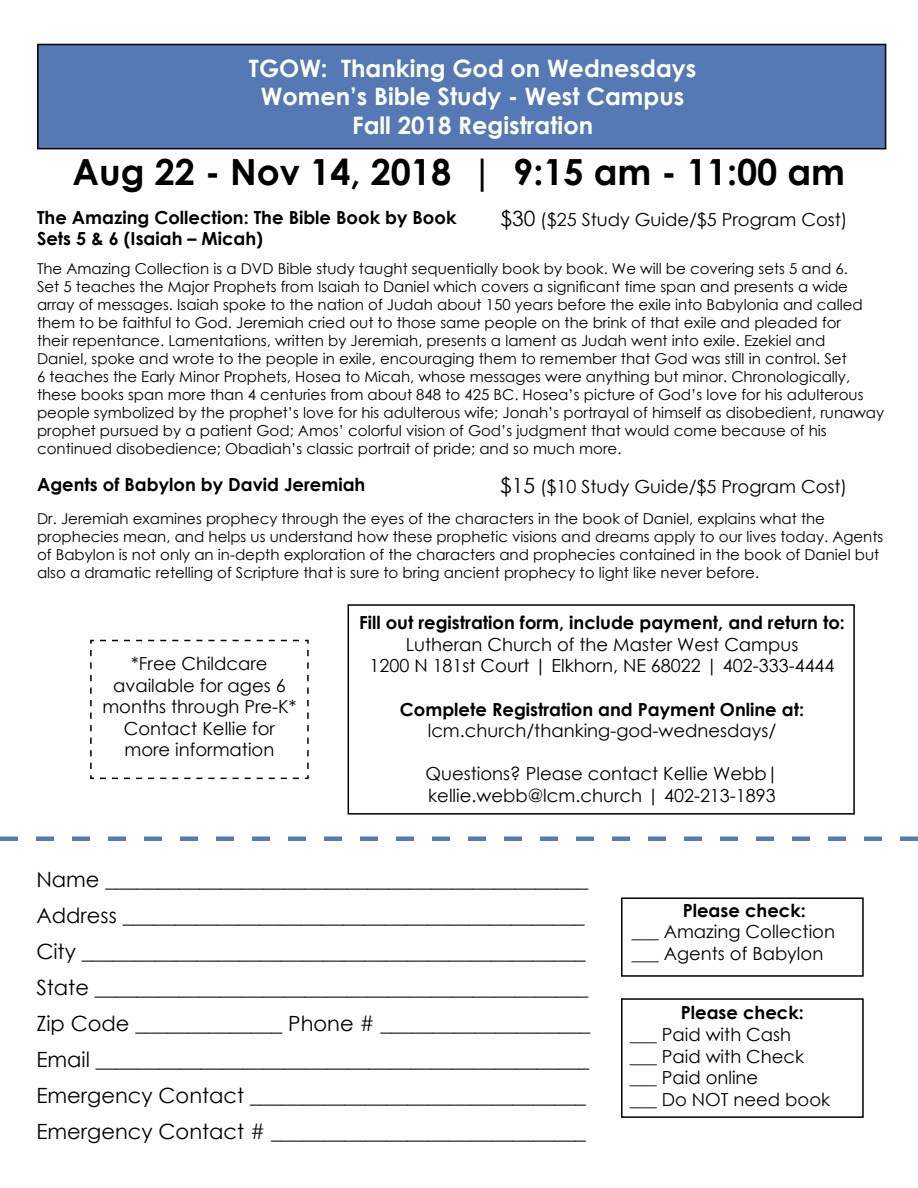
<style>
.page{position:relative;width:918px;height:1188px;background:#fff}
.page>*{position:absolute;margin:0;border:0;box-sizing:border-box;transform-origin:0 0}
.t1{font:700 36px "Century Gothic";color:#000}
.t2{font:700 24px/28.8px "Century Gothic";color:#fff;text-align:center}
.t3{font:21px/36px "Century Gothic";color:#000}
.t4{font:18px/21.6px "Century Gothic";color:#000}
.t5{font:700 18px/21.6px "Century Gothic";color:#000}
.t6{font:15px/18px "Century Gothic";color:#000}
.s1{font-size:21px}
</style>
<div class="page">
<div style="left:37px;top:44px;width:849px;height:105px;background:#5479b5;border:2px solid #000"></div>
<svg style="left:90px;top:639px;width:219px;height:141px"></svg>
<div style="left:348px;top:604px;width:507px;height:211px;border:2px solid #000"></div>
<svg style="left:0;top:836px;width:918px;height:5px"></svg>
<div style="left:621px;top:897px;width:243px;height:80px;border:2px solid #000"></div>
<div style="left:621px;top:998px;width:243px;height:120px;border:2px solid #000"></div>
<h2 class="t2" style="left:249px;top:52px;width:449px">TGOW: Thanking God on Wednesdays<br>Women’s Bible Study - West Campus<br>Fall 2018 Registration</h2>
<h1 class="t1" style="left:73px;top:145px;width:774px">Aug 22 - Nov 14, 2018 | 9:15 am - 11:00 am</h1>
<p class="t5" style="left:37px;top:206px;width:421px">The Amazing Collection: The Bible Book by Book<br>Sets 5 &amp; 6 (Isaiah – Micah)</p>
<p class="t4" style="left:500px;top:209px;width:349px"><span class="s1">$30</span> ($25 Study Guide/$5 Program Cost)</p>
<p class="t6" style="left:37px;top:259px;width:849px">The Amazing Collection is a DVD Bible study taught sequentially book by book. We will be covering sets 5 and 6.<br>Set 5 teaches the Major Prophets from Isaiah to Daniel which covers a significant time span and presents a wide array of messages. Isaiah spoke to the nation of Judah about 150 years before the exile into Babylonia and called them to be faithful to God. Jeremiah cried out to those same people on the brink of that exile and pleaded for<br>their repentance. Lamentations, written by Jeremiah, presents a lament as Judah went into exile. Ezekiel and<br>Daniel, spoke and wrote to the people in exile, encouraging them to remember that God was still in control. Set<br>6 teaches the Early Minor Prophets, Hosea to Micah, whose messages were anything but minor. Chronologically, these books span more than 4 centuries from about 848 to 425 BC. Hosea’s picture of God’s love for his adulterous people symbolized by the prophet’s love for his adulterous wife; Jonah’s portrayal of himself as disobedient, runaway prophet pursued by a patient God; Amos’ colorful vision of God’s judgment that would come because of his continued disobedience; Obadiah’s classic portrait of pride; and so much more.</p>
<p class="t5" style="left:37px;top:473px;width:330px">Agents of Babylon by David Jeremiah</p>
<p class="t4" style="left:500px;top:476px;width:349px"><span class="s1">$15</span> ($10 Study Guide/$5 Program Cost)</p>
<p class="t6" style="left:37px;top:509px;width:848px">Dr. Jeremiah examines prophecy through the eyes of the characters in the book of Daniel, explains what the prophecies mean, and helps us understand how these prophetic visions and dreams apply to our lives today. Agents of Babylon is not only an in-depth exploration of the characters and prophecies contained in the book of Daniel but also a dramatic retelling of Scripture that is sure to bring ancient prophecy to light like never before.</p>
<p class="t4" style="left:102px;top:652px;width:196px;text-align:center">*Free Childcare available for ages 6 months through Pre-K*<br>Contact Kellie for more information</p>
<p class="t5" style="left:359px;top:611px;width:487px">Fill out registration form, include payment, and return to:</p>
<p class="t4" style="left:369px;top:633px;width:467px;text-align:center">Lutheran Church of the Master West Campus<br>1200 N 181st Court | Elkhorn, NE 68022 | 402-333-4444</p>
<p class="t5" style="left:400px;top:697px;width:406px">Complete Registration and Payment Online at:</p>
<p class="t4" style="left:428px;top:720px;width:350px">lcm.church/thanking-god-wednesdays/</p>
<p class="t4" style="left:425px;top:763px;width:355px">Questions? Please contact Kellie Webb| kellie.webb@lcm.church | 402-213-1893</p>
<p class="t3" style="left:36px;top:861px;width:556px">Name ______________________________________________ Address ____________________________________________ City ________________________________________________ State _______________________________________________ Zip Code ______________ Phone # ____________________ Email _______________________________________________ Emergency Contact ________________________________ Emergency Contact # ______________________________</p>
<p class="t5" style="left:683px;top:898px;width:125px">Please check:</p>
<p class="t4" style="left:632px;top:921px;width:205px">___ Amazing Collection ___ Agents of Babylon</p>
<p class="t5" style="left:681px;top:1001px;width:125px">Please check:</p>
<p class="t4" style="left:630px;top:1023px;width:202px">___ Paid with Cash<br>___ Paid with Check ___ Paid online<br>___ Do NOT need book</p>
</div>
